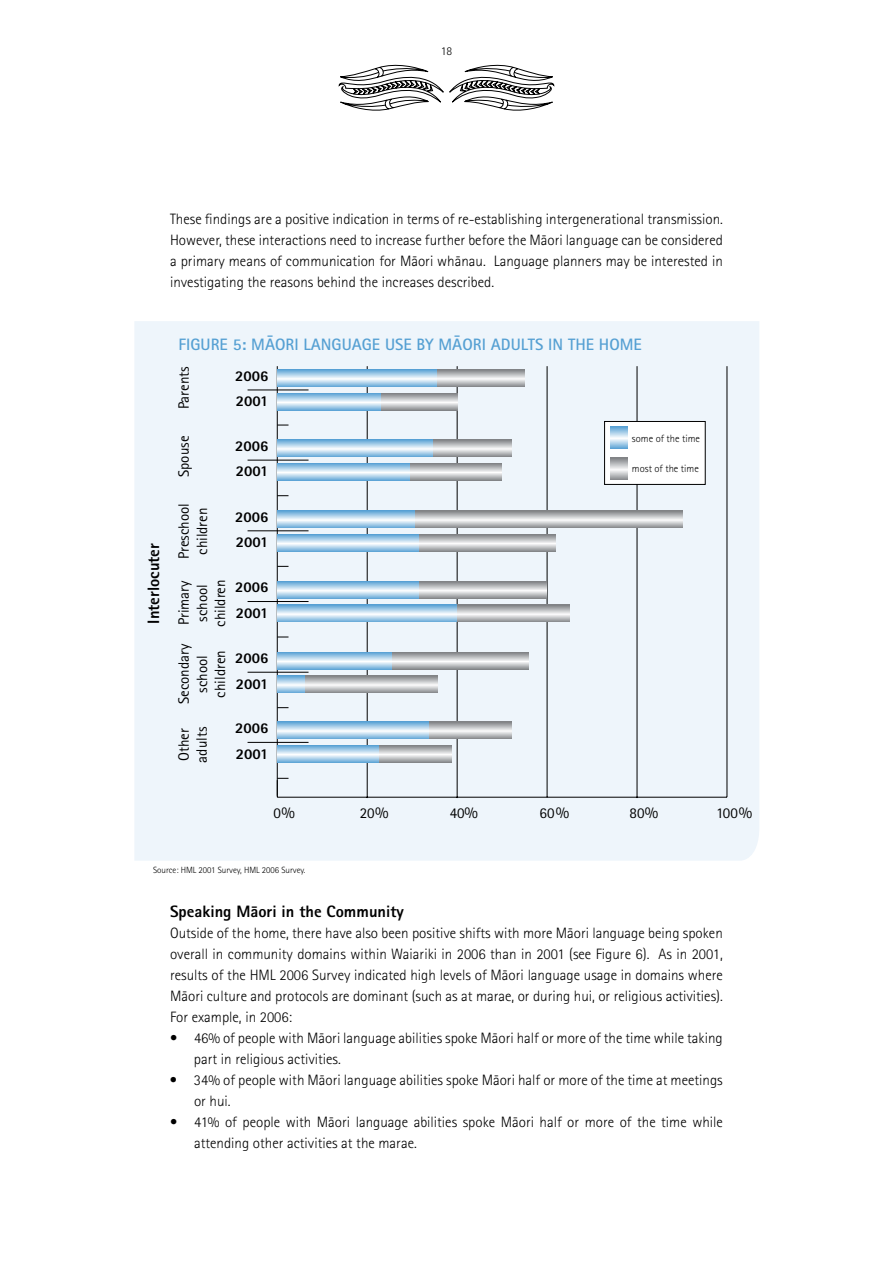
<style>
.page{position:relative;width:893px;height:1263px;background:#fff}
.page>*{position:absolute;margin:0;border:0;box-sizing:border-box;transform-origin:0 0}
.t1{font:700 16.5px "Maori Rotis Sans Serif";color:#56a0d3}
.t2{font:16.5px "Rotis Sans Ex Mi";color:#000}
.t3{font:300 15px/21px "Maori Rotis Sans Serif";color:#000}
.t4{font:15px/18px "Maori Rotis Sans Serif";color:#000}
.t5{font:15px/25.5px "Rotis Sans Ex Mi";color:#000}
.t6{font:300 12px "Maori Rotis Sans Serif";color:#000}
.t7{font:300 10.5px "Maori Rotis Sans Serif";color:#000}
.t8{font:300 9px "Maori Rotis Sans Serif";color:#000}
.s1{font-size:16.5px}
</style>
<div class="page">
<svg style="left:338px;top:64px;width:217px;height:47px"></svg>
<div style="left:134px;top:321px;width:625px;height:540px;background:#eef5fb"></div>
<hr style="left:248px;top:390px;width:61px;height:1px;background:#000">
<hr style="left:248px;top:460px;width:61px;height:1px;background:#000">
<hr style="left:248px;top:530px;width:61px;height:1px;background:#000">
<hr style="left:248px;top:601px;width:61px;height:1px;background:#000">
<hr style="left:248px;top:672px;width:61px;height:1px;background:#000">
<hr style="left:248px;top:742px;width:61px;height:1px;background:#000">
<hr style="left:277px;top:797px;width:450px;height:1px;background:#000">
<hr style="left:367px;top:366px;width:1px;height:432px;background:#000">
<hr style="left:457px;top:366px;width:1px;height:432px;background:#000">
<hr style="left:547px;top:366px;width:1px;height:431px;background:#000">
<hr style="left:637px;top:366px;width:1px;height:432px;background:#000">
<hr style="left:727px;top:366px;width:1px;height:431px;background:#000">
<svg style="left:277px;top:778px;width:11px;height:19px"></svg>
<div style="left:605px;top:421px;width:100px;height:63px;background:#fff"></div>
<div style="left:604px;top:421px;width:102px;height:64px;border:1px solid #000"></div>
<svg style="left:611px;top:458px;width:17px;height:22px"></svg>
<svg style="left:611px;top:426px;width:17px;height:22px"></svg>
<hr style="left:277px;top:366px;width:1px;height:430px;background:#000">
<svg style="left:277px;top:722px;width:152px;height:17px;background:#add1ea"></svg>
<svg style="left:277px;top:745px;width:102px;height:17px;background:#add0ea"></svg>
<svg style="left:429px;top:722px;width:83px;height:17px"></svg>
<svg style="left:379px;top:745px;width:73px;height:17px"></svg>
<svg style="left:277px;top:652px;width:116px;height:17px;background:#add0e9"></svg>
<svg style="left:277px;top:676px;width:28px;height:17px"></svg>
<svg style="left:393px;top:652px;width:135px;height:17px;background:#bcbec0"></svg>
<svg style="left:305px;top:676px;width:133px;height:17px;background:#bcbec0"></svg>
<svg style="left:277px;top:581px;width:143px;height:17px;background:#acd0e9"></svg>
<svg style="left:277px;top:605px;width:180px;height:17px;background:#add1ea"></svg>
<svg style="left:420px;top:581px;width:127px;height:17px;background:#bcbdbf"></svg>
<svg style="left:457px;top:605px;width:112px;height:17px;background:#bcbec0"></svg>
<svg style="left:277px;top:511px;width:138px;height:17px;background:#add1ea"></svg>
<svg style="left:277px;top:534px;width:143px;height:17px;background:#add0e9"></svg>
<svg style="left:415px;top:511px;width:267px;height:17px;background:#bcbec0"></svg>
<svg style="left:420px;top:534px;width:136px;height:17px;background:#bcbec0"></svg>
<svg style="left:277px;top:440px;width:157px;height:17px;background:#add0e9"></svg>
<svg style="left:277px;top:463px;width:134px;height:17px;background:#add1e9"></svg>
<svg style="left:434px;top:440px;width:78px;height:17px"></svg>
<svg style="left:411px;top:463px;width:91px;height:17px;background:#bcbec0"></svg>
<svg style="left:277px;top:370px;width:161px;height:17px;background:#add1e9"></svg>
<svg style="left:277px;top:393px;width:104px;height:17px;background:#add1ea"></svg>
<svg style="left:438px;top:370px;width:86px;height:17px"></svg>
<svg style="left:381px;top:393px;width:76px;height:17px"></svg>
<p class="t6" style="left:441px;top:44px;width:13px">18</p>
<p class="t3" style="left:170px;top:208px;width:554px;text-align:justify">These findings are a positive indication in terms of re-establishing intergenerational transmission.<br>However, these interactions need to increase further before the Mäori language can be considered a primary means of communication for Mäori whänau. Language planners may be interested in investigating the reasons behind the increases described.</p>
<p class="t2" style="left:143px;top:624px;width:82px;rotate:-90deg">Interlocuter</p>
<p class="t1" style="left:179px;top:334px;width:465px">FIGURE 5: MÄORI LANGUAGE USE BY MÄORI ADULTS IN THE HOME</p>
<p class="t5" style="left:235px;top:363px;width:35px">2006<br>2001</p>
<p class="t5" style="left:235px;top:433px;width:35px">2006<br>2001</p>
<p class="t5" style="left:235px;top:504px;width:35px">2006<br>2001</p>
<p class="t5" style="left:235px;top:574px;width:35px">2006<br>2001</p>
<p class="t5" style="left:235px;top:645px;width:35px">2006<br>2001</p>
<p class="t5" style="left:235px;top:715px;width:35px">2006<br>2001</p>
<p class="t4" style="left:175px;top:409px;width:45px;rotate:-90deg">Parents</p>
<p class="t7" style="left:632px;top:432px;width:70px">some of the time</p>
<p class="t7" style="left:632px;top:462px;width:68px">most of the time</p>
<p class="t4" style="left:175px;top:477px;width:43px;rotate:-90deg">Spouse</p>
<p class="t4" style="left:175px;top:559px;width:58px;rotate:-90deg">Preschool children</p>
<p class="t4" style="left:175px;top:627px;width:49px;text-align:center;rotate:-90deg">Primary school children</p>
<p class="t4" style="left:175px;top:704px;width:62px;text-align:center;rotate:-90deg">Secondary school children</p>
<p class="t4" style="left:175px;top:763px;width:37px;rotate:-90deg">Other adults</p>
<p class="t4" style="left:273px;top:804px;width:23px">0<span class="s1">%</span></p>
<p class="t4" style="left:360px;top:804px;width:30px">20<span class="s1">%</span></p>
<p class="t4" style="left:450px;top:804px;width:30px">40<span class="s1">%</span></p>
<p class="t4" style="left:540px;top:804px;width:31px">60<span class="s1">%</span></p>
<p class="t4" style="left:630px;top:804px;width:30px">80<span class="s1">%</span></p>
<p class="t4" style="left:716px;top:804px;width:38px">100<span class="s1">%</span></p>
<p class="t8" style="left:153px;top:865px;width:154px">Source: HML 2001 Survey, HML 2006 Survey.</p>
<p class="t2" style="left:170px;top:901px;width:235px">Speaking Mäori in the Community</p>
<p class="t3" style="left:170px;top:922px;width:554px;text-align:justify">Outside of the home, there have also been positive shifts with more Mäori language being spoken overall in community domains within Waiariki in 2006 than in 2001 (see Figure 6). As in 2001, results of the HML 2006 Survey indicated high levels of Mäori language usage in domains where Mäori culture and protocols are dominant (such as at marae, or during hui, or religious activities).<br>For example, in 2006:</p>
<p class="t3" style="left:194px;top:1027px;width:530px;text-indent:-24px">• 46% of people with Mäori language abilities spoke Mäori half or more of the time while taking part in religious activities.</p>
<p class="t3" style="left:194px;top:1069px;width:530px;text-indent:-24px">• 34% of people with Mäori language abilities spoke Mäori half or more of the time at meetings or hui.</p>
<p class="t3" style="left:194px;top:1111px;width:530px;text-indent:-24px">• 41% of people with Mäori language abilities spoke Mäori half or more of the time while attending other activities at the marae.</p>
</div>
